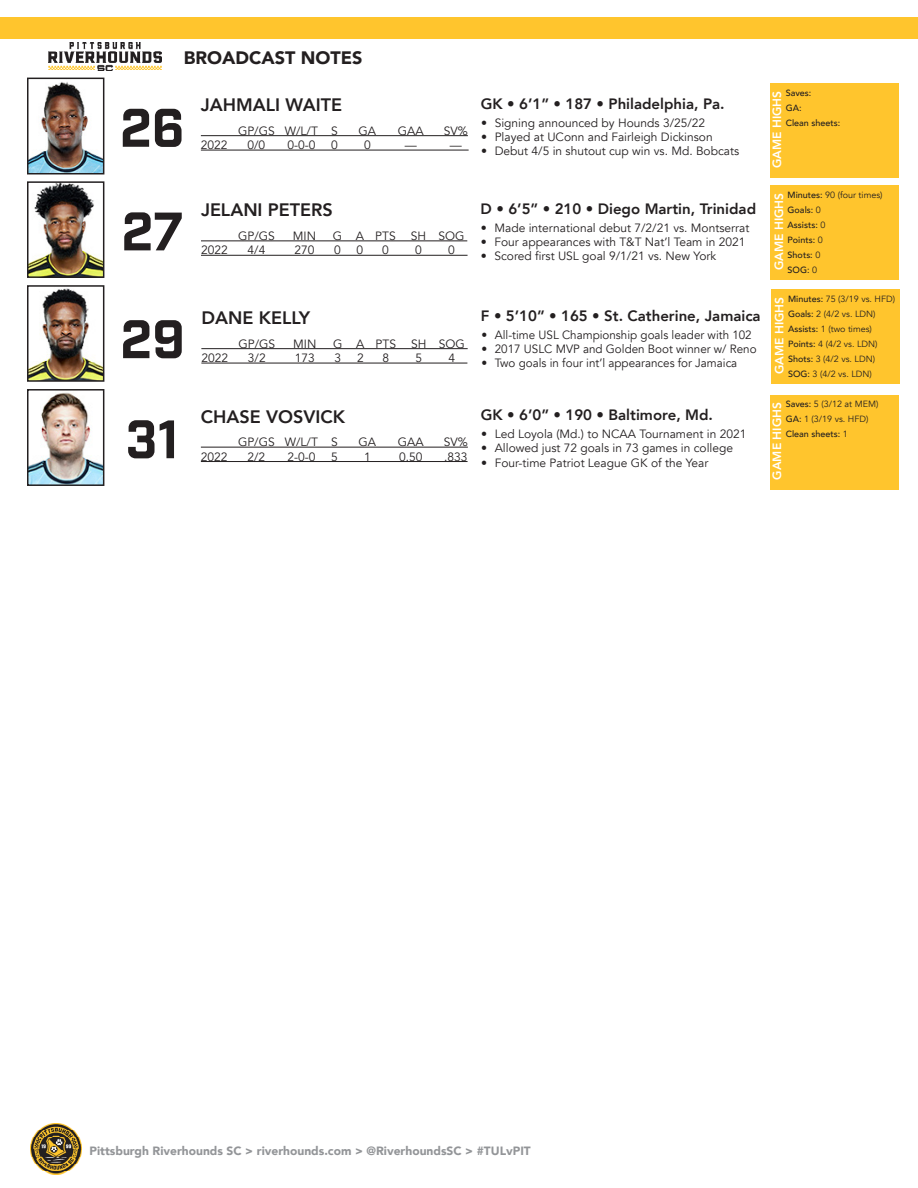
<style>
.page{position:relative;width:918px;height:1188px;background:#fff}
.page>*{position:absolute;margin:0;border:0;box-sizing:border-box;transform-origin:0 0}
.t1{font:700 52.5px "Industry";color:#231f20}
.t2{font:800 18px "Avenir";color:#231f20}
.t3{font:900 18px "Avenir";color:#231f20}
.t4{font:800 15px "Avenir";color:#231f20}
.t5{font:12px "Avenir";color:#231f20}
.t6{font:900 12px "Avenir";color:#939598}
.t7{font:800 12px "Avenir";color:#fff}
.t8{font:9px "Avenir";color:#231f20}
.t9{font:500 9px "Avenir";color:#231f20}
.s1{font-weight:500}
.s2{font-weight:400}
</style>
<div class="page">
<img style="left:48px;top:43px;width:114px;height:28px">
<img style="left:30px;top:1123px;width:51px;height:51px">
<div style="left:0;top:17px;width:918px;height:22px;background:#ffc52d"></div>
<div style="left:770px;top:395px;width:129px;height:94px;background:#ffc52d"></div>
<img style="left:30px;top:392px;width:71px;height:91px">
<div style="left:27px;top:389px;width:77px;height:97px;border:2px solid #231f20"></div>
<hr style="left:201px;top:447px;width:267px;height:1px;background:#231f20">
<hr style="left:201px;top:461px;width:267px;height:1px;background:#231f20">
<hr style="left:201px;top:348px;width:267px;height:1px;background:#231f20">
<hr style="left:201px;top:363px;width:266px;height:1px;background:#231f20">
<div style="left:771px;top:289px;width:129px;height:95px;background:#ffc52d"></div>
<img style="left:30px;top:288px;width:71px;height:91px">
<div style="left:27px;top:285px;width:77px;height:97px;border:2px solid #231f20"></div>
<hr style="left:201px;top:241px;width:266px;height:1px;background:#231f20">
<hr style="left:201px;top:255px;width:267px;height:1px;background:#231f20">
<div style="left:770px;top:186px;width:129px;height:94px;background:#ffc52d"></div>
<img style="left:30px;top:184px;width:71px;height:91px">
<div style="left:27px;top:181px;width:77px;height:97px;border:2px solid #231f20"></div>
<div style="left:770px;top:83px;width:129px;height:95px;background:#ffc52d"></div>
<img style="left:30px;top:82px;width:71px;height:89px">
<div style="left:27px;top:78px;width:77px;height:96px;border:2px solid #231f20"></div>
<hr style="left:201px;top:135px;width:267px;height:1px;background:#231f20">
<hr style="left:201px;top:150px;width:268px;height:1px;background:#231f20">
<p class="t3" style="left:184px;top:43px;width:180px">BROADCAST NOTES</p>
<p class="t2" style="left:201px;top:91px;width:143px">JAHMALI WAITE</p>
<p class="t4" style="left:481px;top:92px;width:245px">GK • 6’1” • 187 • Philadelphia, Pa.</p>
<p class="t5" style="left:238px;top:123px;width:101px">GP/GS W/L/T S</p>
<p class="t5" style="left:359px;top:123px;width:19px">GA</p>
<p class="t5" style="left:398px;top:123px;width:27px">GAA</p>
<p class="t5" style="left:444px;top:123px;width:25px">SV%</p>
<p class="t5" style="left:201px;top:138px;width:28px">2022</p>
<p class="t5" style="left:247px;top:138px;width:19px">0/0</p>
<p class="t5" style="left:287px;top:138px;width:30px">0-0-0</p>
<p class="t5" style="left:331px;top:138px;width:8px">0</p>
<p class="t5" style="left:364px;top:138px;width:8px">0</p>
<p class="t5" style="left:405px;top:138px;width:13px">—</p>
<p class="t5" style="left:450px;top:138px;width:13px">—</p>
<p class="t1" style="left:120px;top:96px;width:66px">26</p>
<p class="t5" style="left:481px;top:115px;width:226px">• Signing announced by Hounds 3/25/22</p>
<p class="t5" style="left:481px;top:130px;width:233px">• Played at UConn and Fairleigh Dickinson</p>
<p class="t5" style="left:481px;top:144px;width:259px">• Debut 4/5 in shutout cup win vs. Md. Bobcats</p>
<p class="t7" style="left:768px;top:168px;width:79px;rotate:-90deg">GAME HIGHS</p>
<p class="t9" style="left:786px;top:85px;width:27px">Saves:</p>
<p class="t9" style="left:786px;top:100px;width:17px">GA:</p>
<p class="t9" style="left:786px;top:115px;width:56px">Clean sheets:</p>
<p class="t1" style="left:121px;top:200px;width:63px">27</p>
<p class="t1" style="left:120px;top:307px;width:66px">29</p>
<p class="t2" style="left:201px;top:196px;width:133px">JELANI PETERS</p>
<p class="t5" style="left:238px;top:229px;width:38px">GP/GS</p>
<p class="t5" style="left:293px;top:229px;width:25px">MIN</p>
<p class="t5" style="left:333px;top:229px;width:64px">G A PTS</p>
<p class="t5" style="left:411px;top:229px;width:55px">SH SOG</p>
<p class="t5" style="left:201px;top:243px;width:28px">2022</p>
<p class="t5" style="left:248px;top:243px;width:19px">4/4</p>
<p class="t5" style="left:294px;top:243px;width:22px">270</p>
<p class="t5" style="left:334px;top:243px;width:8px">0</p>
<p class="t5" style="left:357px;top:243px;width:8px">0</p>
<p class="t5" style="left:382px;top:243px;width:8px">0</p>
<p class="t5" style="left:415px;top:243px;width:8px">0</p>
<p class="t5" style="left:448px;top:243px;width:8px">0</p>
<p class="t2" style="left:201px;top:304px;width:110px">DANE KELLY</p>
<p class="t5" style="left:239px;top:336px;width:38px">GP/GS</p>
<p class="t5" style="left:293px;top:336px;width:25px">MIN</p>
<p class="t5" style="left:333px;top:336px;width:64px">G A PTS</p>
<p class="t5" style="left:411px;top:336px;width:55px">SH SOG</p>
<p class="t5" style="left:201px;top:351px;width:28px">2022</p>
<p class="t5" style="left:248px;top:351px;width:19px">3/2</p>
<p class="t5" style="left:295px;top:351px;width:22px">173</p>
<p class="t5" style="left:335px;top:351px;width:8px">3</p>
<p class="t5" style="left:357px;top:351px;width:8px">2</p>
<p class="t5" style="left:383px;top:351px;width:8px">8</p>
<p class="t5" style="left:416px;top:351px;width:8px">5</p>
<p class="t5" style="left:449px;top:351px;width:8px">4</p>
<p class="t4" style="left:481px;top:197px;width:277px">D • 6’5” • 210 • Diego Martin, Trinidad</p>
<p class="t7" style="left:770px;top:270px;width:79px;rotate:-90deg">GAME HIGHS</p>
<p class="t8" style="left:788px;top:189px;width:96px"><span class="s1">Minutes:</span> 90 (four times)</p>
<p class="t9" style="left:788px;top:202px;width:35px">Goals: <span class="s2">0</span></p>
<p class="t9" style="left:788px;top:217px;width:39px">Assists: <span class="s2">0</span></p>
<p class="t9" style="left:788px;top:232px;width:37px">Points: <span class="s2">0</span></p>
<p class="t9" style="left:788px;top:247px;width:34px">Shots: <span class="s2">0</span></p>
<p class="t9" style="left:788px;top:262px;width:31px">SOG: <span class="s2">0</span></p>
<p class="t5" style="left:481px;top:220px;width:270px">• Made international debut 7/2/21 vs. Montserrat</p>
<p class="t5" style="left:481px;top:235px;width:266px">• Four appearances with T&amp;T Nat’l Team in 2021</p>
<p class="t5" style="left:481px;top:249px;width:237px">• Scored first USL goal 9/1/21 vs. New York</p>
<p class="t4" style="left:481px;top:304px;width:281px">F • 5’10” • 165 • St. Catherine, Jamaica</p>
<p class="t5" style="left:481px;top:327px;width:272px">• All-time USL Championship goals leader with 102</p>
<p class="t5" style="left:481px;top:342px;width:277px">• 2017 USLC MVP and Golden Boot winner w/ Reno</p>
<p class="t5" style="left:481px;top:356px;width:258px">• Two goals in four int’l appearances for Jamaica</p>
<p class="t7" style="left:770px;top:374px;width:79px;rotate:-90deg">GAME HIGHS</p>
<p class="t8" style="left:788px;top:293px;width:109px"><span class="s1">Minutes:</span> 75 (3/19 vs. HFD)</p>
<p class="t8" style="left:788px;top:308px;width:89px"><span class="s1">Goals:</span> 2 (4/2 vs. LDN)</p>
<p class="t8" style="left:788px;top:323px;width:85px"><span class="s1">Assists:</span> 1 (two times)</p>
<p class="t8" style="left:788px;top:338px;width:91px"><span class="s1">Points:</span> 4 (4/2 vs. LDN)</p>
<p class="t8" style="left:788px;top:353px;width:89px"><span class="s1">Shots:</span> 3 (4/2 vs. LDN)</p>
<p class="t8" style="left:788px;top:368px;width:85px"><span class="s1">SOG:</span> 3 (4/2 vs. LDN)</p>
<p class="t2" style="left:201px;top:402px;width:146px">CHASE VOSVICK</p>
<p class="t4" style="left:481px;top:403px;width:234px">GK • 6’0” • 190 • Baltimore, Md.</p>
<p class="t5" style="left:238px;top:435px;width:101px">GP/GS W/L/T S</p>
<p class="t5" style="left:359px;top:435px;width:19px">GA</p>
<p class="t5" style="left:398px;top:435px;width:27px">GAA</p>
<p class="t5" style="left:444px;top:435px;width:25px">SV%</p>
<p class="t5" style="left:201px;top:449px;width:28px">2022</p>
<p class="t5" style="left:247px;top:449px;width:19px">2/2</p>
<p class="t5" style="left:287px;top:449px;width:30px">2-0-0</p>
<p class="t5" style="left:331px;top:449px;width:8px">5</p>
<p class="t5" style="left:364px;top:449px;width:8px">1</p>
<p class="t5" style="left:399px;top:449px;width:25px">0.50</p>
<p class="t5" style="left:444px;top:449px;width:25px">.833</p>
<p class="t1" style="left:126px;top:408px;width:55px">31</p>
<p class="t5" style="left:481px;top:427px;width:267px">• Led Loyola (Md.) to NCAA Tournament in 2021</p>
<p class="t5" style="left:481px;top:441px;width:253px">• Allowed just 72 goals in 73 games in college</p>
<p class="t5" style="left:481px;top:456px;width:229px">• Four-time Patriot League GK of the Year</p>
<p class="t7" style="left:768px;top:480px;width:79px;rotate:-90deg">GAME HIGHS</p>
<p class="t8" style="left:786px;top:399px;width:94px"><span class="s1">Saves:</span> 5 (3/12 at MEM)</p>
<p class="t8" style="left:786px;top:414px;width:84px"><span class="s1">GA:</span> 1 (3/19 vs. HFD)</p>
<p class="t9" style="left:786px;top:426px;width:64px">Clean sheets: <span class="s2">1</span></p>
<p class="t6" style="left:90px;top:1140px;width:443px">Pittsburgh Riverhounds SC &gt; riverhounds.com &gt; @RiverhoundsSC &gt; #TULvPIT</p>
</div>
